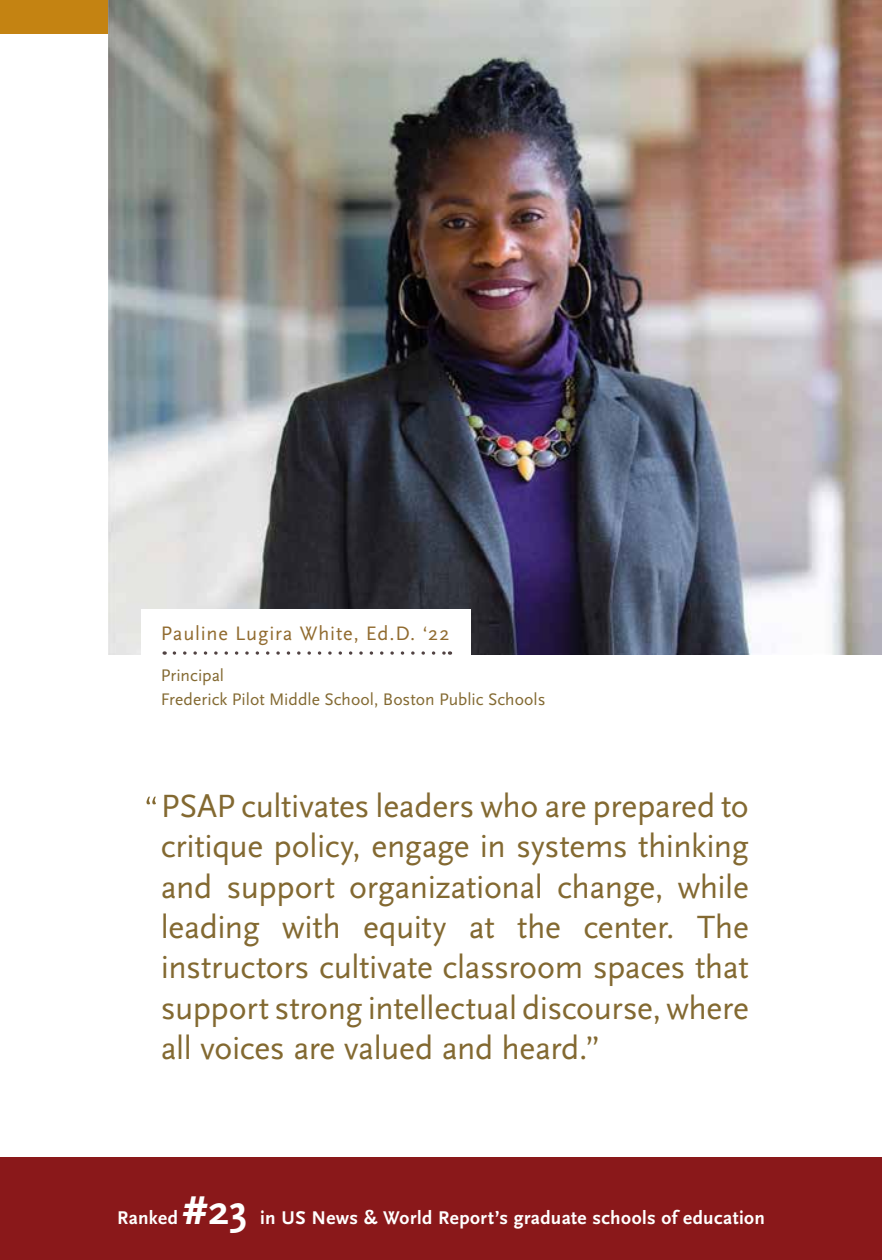
<style>
.page{position:relative;width:882px;height:1260px;background:#fff}
.page>*{position:absolute;margin:0;border:0;box-sizing:border-box;transform-origin:0 0}
.t1{font:33.6px/40.4px "Scala Sans OT";letter-spacing:-.005em;color:#836931;text-align:justify}
.t2{font:20.3px "Scala Sans OT";letter-spacing:.045em;color:#916b2f}
.t3{font:700 19.25px "Scala Sans OT";letter-spacing:.02em;color:#fff}
.t4{font:17.5px/24.5px "Scala Sans OT";color:#836931}
.s1{font-size:42px}
</style>
<div class="page">
<div style="left:0;top:0;width:227px;height:33px;background:#c48312"></div>
<img style="left:108px;top:0;width:774px;height:655px">
<div style="left:0;top:1158px;width:882px;height:102px;background:#8a181a"></div>
<div style="left:141px;top:609px;width:330px;height:111px;background:#fff"></div>
<svg style="left:174px;top:651px;width:270px;height:4px"></svg>
<svg style="left:147px;top:797px;width:9px;height:7px"></svg>
<p class="t2" style="left:161px;top:623px;width:290px">Pauline Lugira White, Ed.D. ‘22</p>
<p class="t4" style="left:161px;top:663px;width:386px">Principal<br>Frederick Pilot Middle School, Boston Public Schools</p>
<p class="t1" style="left:161px;top:786px;width:590px">PSAP cultivates leaders who are prepared to critique policy, engage in systems thinking and support organizational change, while leading with equity at the center. The instructors cultivate classroom spaces that support strong intellectual discourse, where all voices are valued and heard.”</p>
<p class="t3" style="left:117px;top:1207px;width:649px">Ranked <span class="s1">#23</span> in US News &amp; World Report’s graduate schools of education</p>
</div>
